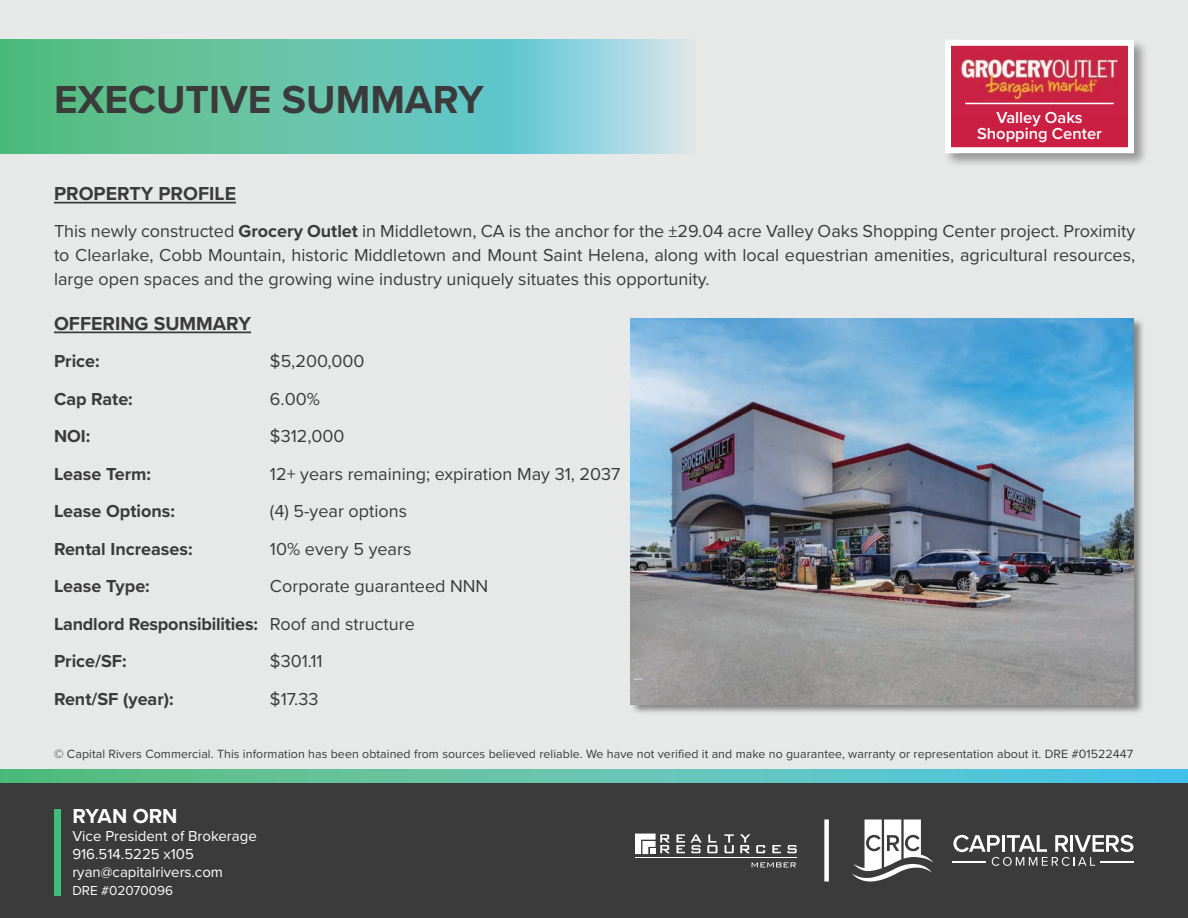
<style>
.page{position:relative;width:1188px;height:918px;background:#e7e8e8}
.page>*{position:absolute;margin:0;border:0;box-sizing:border-box;transform-origin:0 0}
.t1{font:700 40.5px "Proxima Nova";color:#3b3b3b}
.t2{font:700 21px "Proxima Nova";color:#fff}
.t3{font:700 19.5px "Proxima Nova";color:#3b3b3b}
.t4{font:18px/24px "Proxima Nova";color:#3b3b3b;text-align:justify}
.t5{font:700 18px "Proxima Nova";color:#3b3b3b}
.t6{font:600 16.5px "Proxima Nova";color:#fff}
.t7{font:15px "Proxima Nova";color:#fff}
.t8{font:13.5px "Proxima Nova";color:#fff}
.t9{font:12.3px "Proxima Nova";letter-spacing:.005em;color:#3b3b3b}
.s1{font-weight:700}
.s2{font-weight:400}
</style>
<div class="page">
<svg style="left:0;top:40px;width:688px;height:113px"></svg>
<hr style="left:54px;top:202px;width:182px;height:1px;background:#3b3b3b">
<hr style="left:54px;top:332px;width:197px;height:1px;background:#3b3b3b">
<div style="left:944px;top:38px;width:205px;height:130px;background:#231f20;opacity:.4"></div>
<div style="left:948px;top:43px;width:183px;height:107px;background:#ca1f43"></div>
<img style="left:960px;top:53px;width:158px;height:52px">
<div style="left:945px;top:40px;width:189px;height:113px;border:6px solid #fff"></div>
<hr style="left:965px;top:103px;width:149px;height:1px;background:#fff">
<div style="left:630px;top:318px;width:516px;height:398px;background:#231f20;opacity:.5"></div>
<img style="left:631px;top:319px;width:503px;height:385px">
<div style="left:0;top:783px;width:1188px;height:135px;background:#3b3b3b"></div>
<svg style="left:0;top:770px;width:1188px;height:13px"></svg>
<div style="left:54px;top:809px;width:7px;height:86px;background:#47b978"></div>
<svg style="left:756px;top:845px;width:9px;height:8px"></svg>
<svg style="left:772px;top:845px;width:9px;height:8px"></svg>
<svg style="left:787px;top:845px;width:10px;height:8px"></svg>
<svg style="left:635px;top:834px;width:35px;height:20px"></svg>
<svg style="left:676px;top:834px;width:41px;height:19px"></svg>
<svg style="left:724px;top:834px;width:10px;height:19px"></svg>
<svg style="left:740px;top:834px;width:10px;height:19px"></svg>
<hr style="left:635px;top:858px;width:162px;height:1px;background:#fff">
<svg style="left:752px;top:862px;width:44px;height:5px"></svg>
<svg style="left:953px;top:835px;width:180px;height:31px"></svg>
<hr style="left:1101px;top:861px;width:33px;height:1px;background:#fff">
<svg style="left:852px;top:819px;width:81px;height:63px"></svg>
<div style="left:824px;top:819px;width:5px;height:63px;background:#fff"></div>
<p class="t1" style="left:54px;top:69px;width:432px">EXECUTIVE SUMMARY</p>
<p class="t6" style="left:996px;top:105px;width:88px">Valley Oaks</p>
<p class="t6" style="left:977px;top:121px;width:126px">Shopping Center</p>
<p class="t3" style="left:54px;top:179px;width:184px">PROPERTY PROFILE</p>
<p class="t4" style="left:54px;top:219px;width:1083px">This newly constructed <span class="s1">Grocery Outlet</span> in Middletown, CA is the anchor for the ±29.04 acre Valley Oaks Shopping Center project. Proximity to Clearlake, Cobb Mountain, historic Middletown and Mount Saint Helena, along with local equestrian amenities, agricultural resources, large open spaces and the growing wine industry uniquely situates this opportunity.</p>
<p class="t3" style="left:54px;top:309px;width:199px">OFFERING SUMMARY</p>
<p class="t5" style="left:54px;top:348px;width:47px">Price:</p>
<p class="t4" style="left:270px;top:348px;width:96px">$5,200,000</p>
<p class="t5" style="left:54px;top:385px;width:80px">Cap Rate:</p>
<p class="t4" style="left:270px;top:386px;width:51px">6.00%</p>
<p class="t5" style="left:54px;top:423px;width:38px">NOI:</p>
<p class="t4" style="left:270px;top:423px;width:76px">$312,000</p>
<p class="t5" style="left:54px;top:460px;width:99px">Lease Term:</p>
<p class="t4" style="left:270px;top:461px;width:352px">12+ years remaining; expiration May 31, 2037</p>
<p class="t5" style="left:54px;top:498px;width:122px">Lease Options:</p>
<p class="t4" style="left:270px;top:498px;width:139px">(4) 5-year options</p>
<p class="t5" style="left:54px;top:535px;width:140px">Rental Increases:</p>
<p class="t4" style="left:270px;top:536px;width:143px">10% every 5 years</p>
<p class="t5" style="left:54px;top:573px;width:97px">Lease Type:</p>
<p class="t4" style="left:270px;top:573px;width:220px">Corporate guaranteed NNN</p>
<p class="t5" style="left:54px;top:610px;width:362px">Landlord Responsibilities: <span class="s2">Roof and structure</span></p>
<p class="t5" style="left:54px;top:648px;width:74px">Price/SF:</p>
<p class="t4" style="left:270px;top:648px;width:54px">$301.11</p>
<p class="t5" style="left:54px;top:685px;width:121px">Rent/SF (year):</p>
<p class="t4" style="left:270px;top:686px;width:50px">$17.33</p>
<p class="t9" style="left:54px;top:745px;width:1081px">© Capital Rivers Commercial. This information has been obtained from sources believed reliable. We have not verified it and make no guarantee, warranty or representation about it. DRE #01522447</p>
<p class="t2" style="left:72px;top:800px;width:107px">RYAN ORN</p>
<p class="t7" style="left:72px;top:825px;width:186px">Vice President of Brokerage</p>
<p class="t7" style="left:72px;top:843px;width:123px">916.514.5225 x105</p>
<p class="t7" style="left:72px;top:861px;width:152px">ryan@capitalrivers.com</p>
<p class="t8" style="left:72px;top:880px;width:102px">DRE #02070096</p>
</div>
